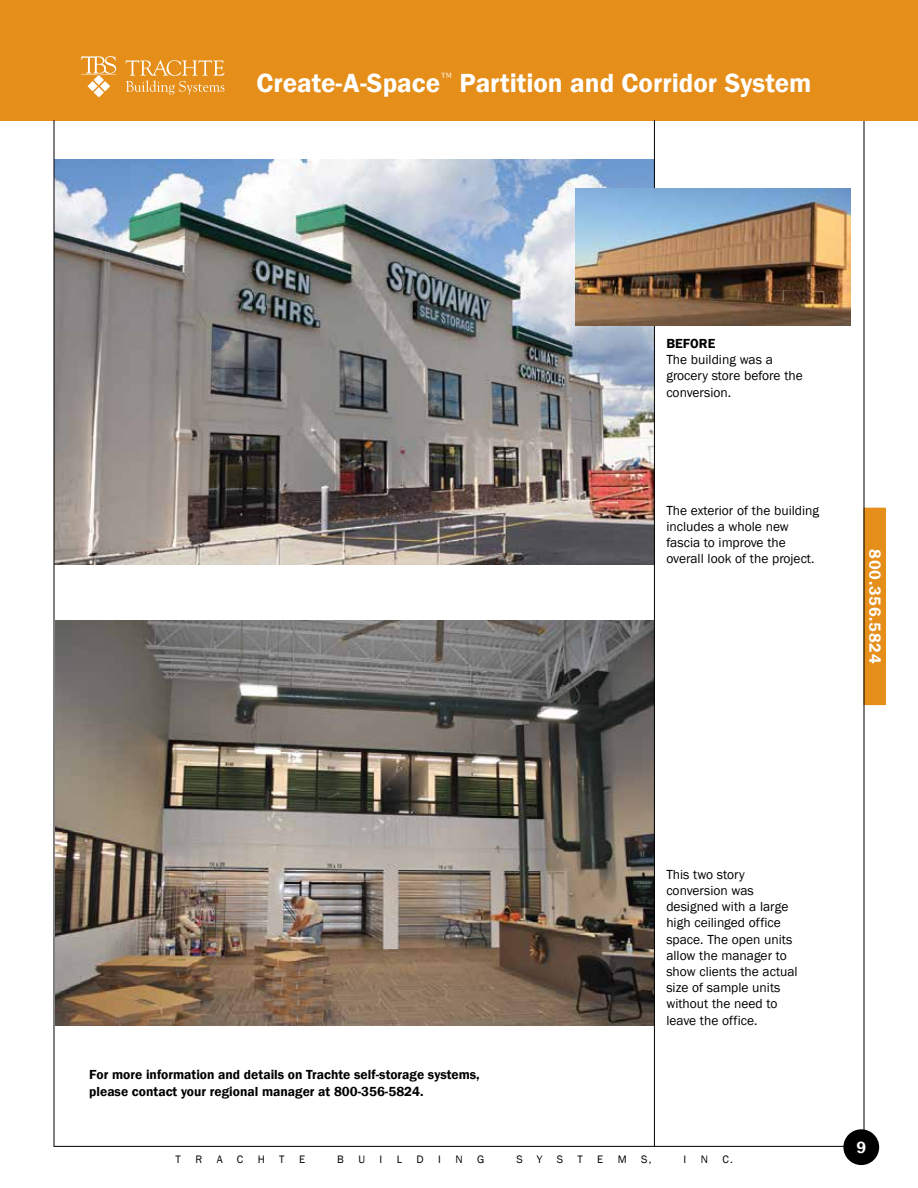
<style>
.page{position:relative;width:918px;height:1188px;background:#fff}
.page>*{position:absolute;margin:0;border:0;box-sizing:border-box;transform-origin:0 0}
.t1{font:600 27px "Franklin Gothic";color:#fff}
.t2{font:600 16.65px "Franklin Gothic";color:#fff}
.t3{font:600 16.5px "Franklin Gothic";letter-spacing:.05em;color:#fff}
.t4{font:13.5px/16.2px "Franklin Gothic";color:#000}
.t5{font:600 13.5px/16.2px "Franklin Gothic";color:#000}
.t6{font:11.1px "Franklin Gothic";color:#000}
</style>
<div class="page">
<hr style="left:54px;top:1146px;width:807px;height:1px;background:#000">
<div style="left:864px;top:508px;width:21px;height:197px;background:#e58e1a"></div>
<hr style="left:864px;top:120px;width:1px;height:1026px;background:#000">
<div style="left:843px;top:1129px;width:36px;height:36px;background:#000;border-radius:50%"></div>
<div style="left:13px;top:0;width:905px;height:120px;background:#e58e1a"></div>
<div style="left:0;top:0;width:13px;height:120px;background:#e58e1a"></div>
<svg style="left:81px;top:56px;width:35px;height:41px"></svg>
<svg style="left:126px;top:60px;width:99px;height:35px"></svg>
<img style="left:55px;top:160px;width:599px;height:405px">
<img style="left:55px;top:621px;width:599px;height:405px">
<hr style="left:54px;top:120px;width:1px;height:1026px;background:#000">
<hr style="left:654px;top:120px;width:1px;height:1026px;background:#000">
<img style="left:575px;top:189px;width:275px;height:137px">
<h1 class="t1" style="left:256px;top:67px;width:557px">Create-A-Space<sup>™</sup> Partition and Corridor System</h1>
<p class="t5" style="left:666px;top:335px;width:51px">BEFORE</p>
<p class="t4" style="left:666px;top:352px;width:138px">The building was a grocery store before the conversion.</p>
<p class="t4" style="left:666px;top:502px;width:154px">The exterior of the building includes a whole new fascia to improve the overall look of the project.</p>
<p class="t3" style="left:885px;top:549px;width:116px;rotate:90deg">800.356.5824</p>
<p class="t5" style="left:89px;top:1067px;width:392px">For more information and details on Trachte self-storage systems, please contact your regional manager at 800-356-5824.</p>
<p class="t4" style="left:666px;top:866px;width:133px">This two story conversion was designed with a large high ceilinged office space. The open units allow the manager to show clients the actual size of sample units without the need to leave the office.</p>
<p class="t6" style="left:176px;top:1153px;width:7px">T</p>
<p class="t6" style="left:195px;top:1153px;width:8px">R</p>
<p class="t6" style="left:217px;top:1153px;width:7px">A</p>
<p class="t6" style="left:237px;top:1153px;width:8px">C</p>
<p class="t6" style="left:258px;top:1153px;width:9px">H</p>
<p class="t6" style="left:279px;top:1153px;width:7px">T</p>
<p class="t6" style="left:299px;top:1153px;width:8px">E</p>
<p class="t6" style="left:337px;top:1153px;width:8px">B</p>
<p class="t6" style="left:358px;top:1153px;width:8px">U</p>
<p class="t6" style="left:380px;top:1153px;width:4px">I</p>
<p class="t6" style="left:397px;top:1153px;width:7px">L</p>
<p class="t6" style="left:417px;top:1153px;width:9px">D</p>
<p class="t6" style="left:438px;top:1153px;width:4px">I</p>
<p class="t6" style="left:456px;top:1153px;width:9px">N</p>
<p class="t6" style="left:477px;top:1153px;width:9px">G</p>
<p class="t6" style="left:516px;top:1153px;width:8px">S</p>
<p class="t6" style="left:537px;top:1153px;width:7px">Y</p>
<p class="t6" style="left:557px;top:1153px;width:8px">S</p>
<p class="t6" style="left:577px;top:1153px;width:7px">T</p>
<p class="t6" style="left:597px;top:1153px;width:8px">E</p>
<p class="t6" style="left:618px;top:1153px;width:11px">M</p>
<p class="t6" style="left:641px;top:1153px;width:12px">S,</p>
<p class="t6" style="left:684px;top:1153px;width:4px">I</p>
<p class="t6" style="left:701px;top:1153px;width:9px">N</p>
<p class="t6" style="left:722px;top:1153px;width:12px">C.</p>
<p class="t2" style="left:856px;top:1137px;width:11px">9</p>
</div>
